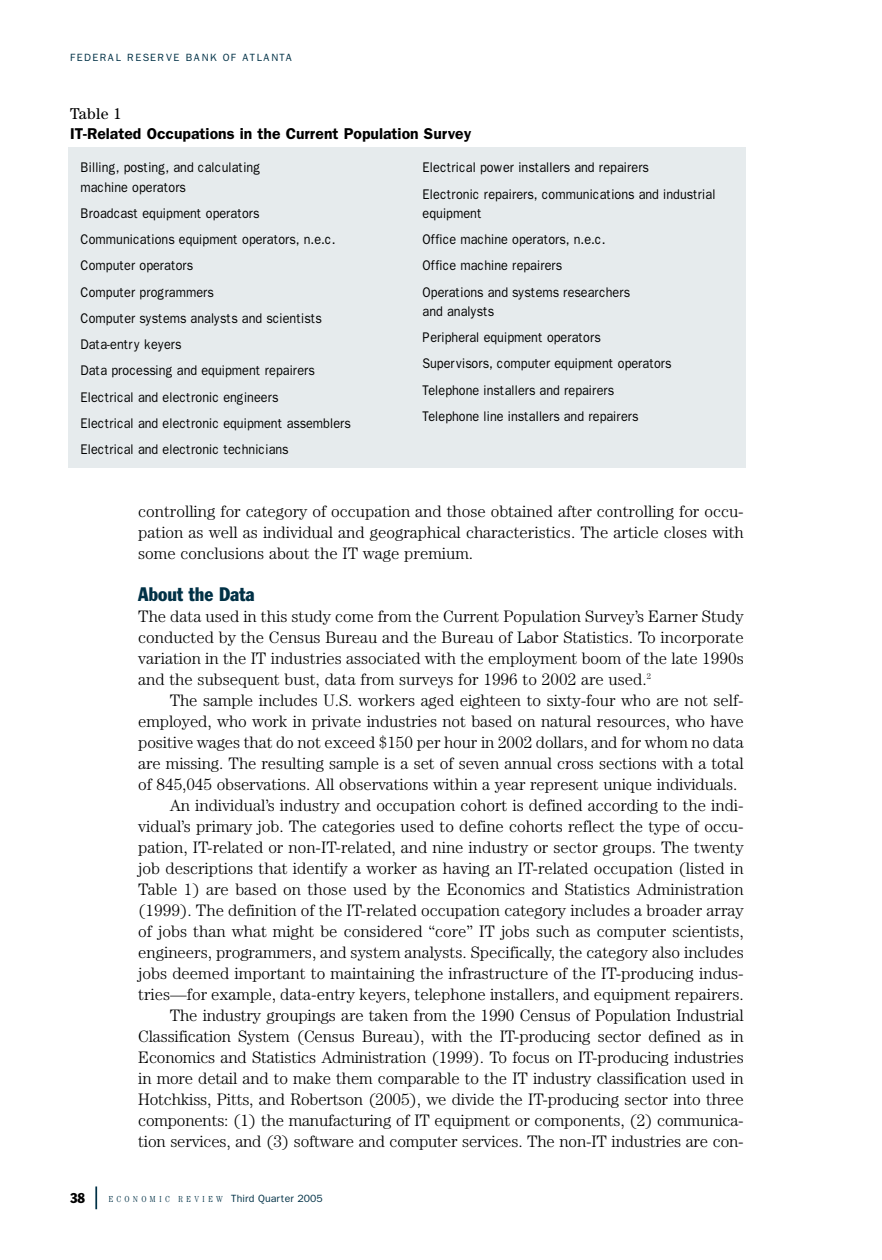
<style>
.page{position:relative;width:882px;height:1260px;background:#fff}
.page>*{position:absolute;margin:0;border:0;box-sizing:border-box;transform-origin:0 0}
.t1{font:condensed 19.25px "Franklin Gothic";color:#003146}
.t2{font:300 16.62px/21px "Century";letter-spacing:-.005em;color:#000;text-align:justify}
.t3{font:600 15.75px "Franklin Gothic";color:#000}
.t4{font:15.75px "Century";letter-spacing:.015em;color:#000}
.t5{font:14px/26.2px "Franklin Gothic";color:#000;scale:.9 1}
.t6{font:condensed 14px "Franklin Gothic";color:#000}
.t7{font:10.5px "Franklin Gothic";color:#003146}
.t8{font:10.5px "Franklin Gothic";letter-spacing:.12em;color:#003146}
.s1{font-family:"Century";font-weight:300;font-stretch:condensed;font-size:8.75px}
</style>
<div class="page">
<hr style="left:95px;top:1186px;width:2px;height:23px;background:#003146">
<div style="left:68px;top:147px;width:678px;height:320px;background:#e6ebed"></div>
<p class="t8" style="left:70px;top:54px;width:224px">FEDERAL RESERVE BANK OF ATLANTA</p>
<p class="t4" style="left:70px;top:108px;width:53px">Table 1</p>
<p class="t3" style="left:70px;top:128px;width:403px">IT-Related Occupations in the Current Population Survey</p>
<p class="t5" style="left:80px;top:159px;width:201px;line-height:19.2px">Billing, posting, and calculating machine operators</p>
<p class="t5" style="left:80px;top:201px;width:302px">Broadcast equipment operators Communications equipment operators, n.e.c.<br>Computer operators<br>Computer programmers<br>Computer systems analysts and scientists Data-entry keyers<br>Data processing and equipment repairers Electrical and electronic engineers<br>Electrical and electronic equipment assemblers Electrical and electronic technicians</p>
<p class="t5" style="left:423px;top:156px;width:327px">Electrical power installers and repairers<br>Electronic repairers, communications and industrial</p>
<p class="t5" style="left:423px;top:201px;width:232px">equipment<br>Office machine operators, n.e.c.<br>Office machine repairers<br>Operations and systems researchers</p>
<p class="t5" style="left:423px;top:299px;width:278px">and analysts<br>Peripheral equipment operators Supervisors, computer equipment operators Telephone installers and repairers Telephone line installers and repairers</p>
<p class="t2" style="left:138px;top:502px;width:607px">controlling for category of occupation and those obtained after controlling for occu&shy;pation as well as individual and geographical characteristics. The article closes with some conclusions about the IT wage premium.</p>
<p class="t1" style="left:138px;top:587px;width:118px">About the Data</p>
<p class="t2" style="left:138px;top:607px;width:607px">The data used in this study come from the Current Population Survey’s Earner Study conducted by the Census Bureau and the Bureau of Labor Statistics. To incorporate variation in the IT industries associated with the employment boom of the late 1990s and the subsequent bust, data from surveys for 1996 to 2002 are used.<sup>2</sup></p>
<p class="t2" style="left:170px;top:691px;width:576px">The sample includes U.S. workers aged eighteen to sixty-four who are not self-</p>
<p class="t2" style="left:138px;top:712px;width:607px">employed, who work in private industries not based on natural resources, who have</p>
<p class="t2" style="left:138px;top:733px;width:607px">positive wages that do not exceed $150 per hour in 2002 dollars, and for whom no data</p>
<p class="t2" style="left:138px;top:754px;width:607px">are missing. The resulting sample is a set of seven annual cross sections with a total</p>
<p class="t2" style="left:138px;top:775px;width:601px">of 845,045 observations. All observations within a year represent unique individuals.</p>
<p class="t2" style="left:170px;top:796px;width:576px">An individual’s industry and occupation cohort is defined according to the indi-</p>
<p class="t2" style="left:138px;top:817px;width:607px">vidual’s primary job. The categories used to define cohorts reflect the type of occu-</p>
<p class="t2" style="left:138px;top:838px;width:607px">pation, IT-related or non-IT-related, and nine industry or sector groups. The twenty</p>
<p class="t2" style="left:138px;top:859px;width:607px">job descriptions that identify a worker as having an IT-related occupation (listed in</p>
<p class="t2" style="left:138px;top:880px;width:607px">Table 1) are based on those used by the Economics and Statistics Administration</p>
<p class="t2" style="left:138px;top:901px;width:607px">(1999). The definition of the IT-related occupation category includes a broader array</p>
<p class="t2" style="left:138px;top:922px;width:607px">of jobs than what might be considered “core” IT jobs such as computer scientists,</p>
<p class="t2" style="left:138px;top:943px;width:607px">engineers, programmers, and system analysts. Specifically, the category also includes</p>
<p class="t2" style="left:138px;top:964px;width:607px">jobs deemed important to maintaining the infrastructure of the IT-producing indus-</p>
<p class="t2" style="left:138px;top:985px;width:607px">tries—for example, data-entry keyers, telephone installers, and equipment repairers.</p>
<p class="t2" style="left:170px;top:1006px;width:576px">The industry groupings are taken from the 1990 Census of Population Industrial</p>
<p class="t2" style="left:138px;top:1027px;width:607px">Classification System (Census Bureau), with the IT-producing sector defined as in</p>
<p class="t2" style="left:138px;top:1048px;width:607px">Economics and Statistics Administration (1999). To focus on IT-producing industries</p>
<p class="t2" style="left:138px;top:1069px;width:607px">in more detail and to make them comparable to the IT industry classification used in</p>
<p class="t2" style="left:138px;top:1090px;width:607px">Hotchkiss, Pitts, and Robertson (2005), we divide the IT-producing sector into three</p>
<p class="t2" style="left:138px;top:1111px;width:607px">components: (1) the manufacturing of IT equipment or components, (2) communica-</p>
<p class="t2" style="left:138px;top:1132px;width:607px">tion services, and (3) software and computer services. The non-IT industries are con-</p>
<p class="t6" style="left:70px;top:1193px;width:17px">38</p>
<p class="t7" style="left:108px;top:1195px;width:216px"><span class="s1">E C O N O M I C R E V I E W</span> Third Quarter 2005</p>
</div>
